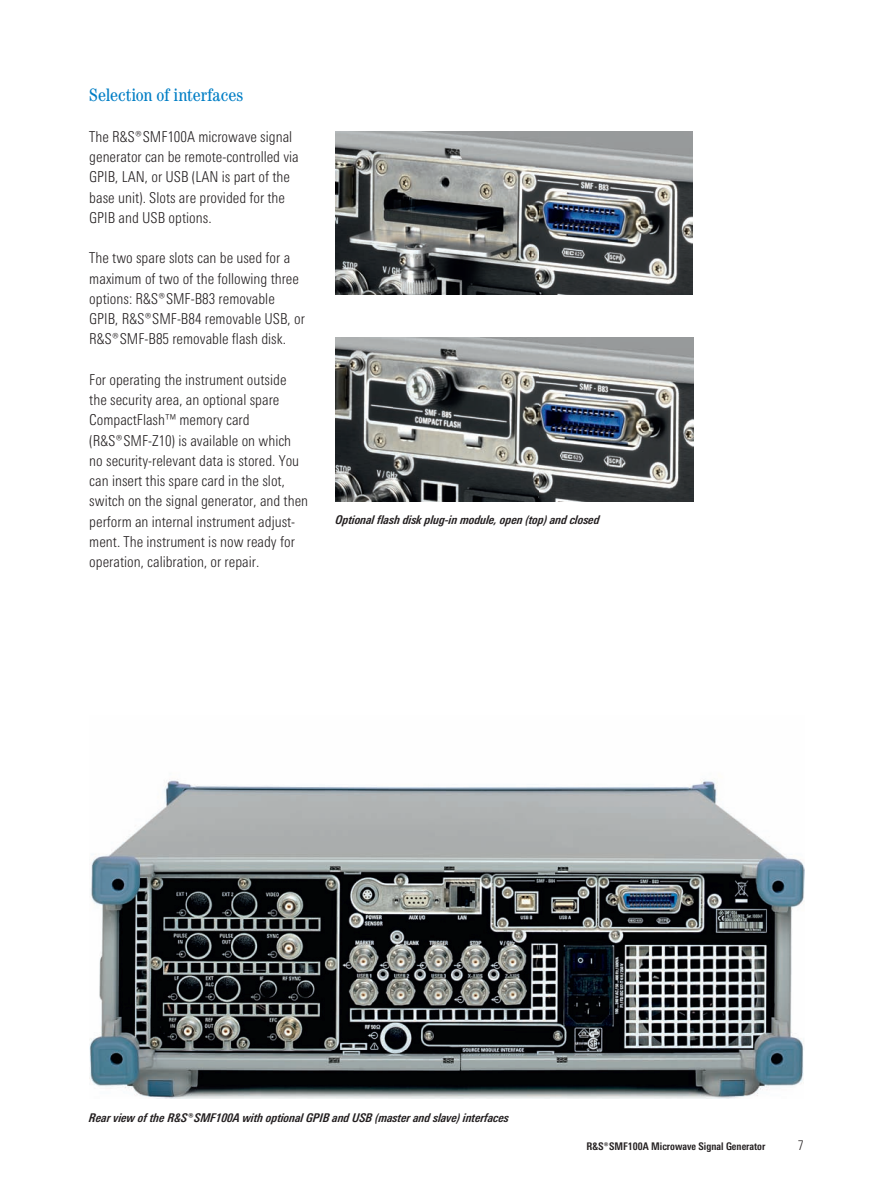
<style>
.page{position:relative;width:893px;height:1191px;background:#fff}
.page>*{position:absolute;margin:0;border:0;box-sizing:border-box;transform-origin:0 0}
.t1{font:condensed 18px "Century";color:#007ec5}
.t2{font:300 15px/20.2px "RS Univers Cond";color:#231f20}
.t3{font:300 13.5px "RS Univers Cond";color:#231f20}
.t4{font:italic 700 12px "RS Univers Cond";color:#231f20}
.t5{font:700 10.5px "RS Univers Cond";color:#231f20}
</style>
<div class="page">
<img style="left:336px;top:132px;width:356px;height:162px">
<img style="left:336px;top:338px;width:357px;height:163px">
<img style="left:89px;top:779px;width:715px;height:319px">
<p class="t1" style="left:89px;top:85px;width:155px">Selection of interfaces</p>
<p class="t2" style="left:89px;top:126px;width:211px">The ¸SMF100A microwave signal generator can be remote-controlled via<br>GPIB, LAN, or USB (LAN is part of the base unit). Slots are provided for the<br>GPIB and USB options.</p>
<p class="t2" style="left:89px;top:248px;width:217px">The two spare slots can be used for a maximum of two of the following three options: ¸SMF-B83 removable GPIB, ¸SMF-B84 removable USB, or ¸SMF-B85 removable flash disk.</p>
<p class="t2" style="left:89px;top:369px;width:220px">For operating the instrument outside<br>the security area, an optional spare CompactFlash™ memory card (¸SMF-Z10) is available on which no security-relevant data is stored. You can insert this spare card in the slot, switch on the signal generator, and then perform an internal instrument adjust&shy;ment. The instrument is now ready for operation, calibration, or repair.</p>
<p class="t4" style="left:336px;top:512px;width:265px">Optional flash disk plug-in module, open (top) and closed</p>
<p class="t4" style="left:89px;top:1110px;width:421px">Rear view of the ¸SMF100A with optional GPIB and USB (master and slave) interfaces</p>
<p class="t5" style="left:586px;top:1139px;width:180px">¸SMF100A Microwave Signal Generator</p>
<p class="t3" style="left:798px;top:1137px;width:7px">7</p>
</div>
